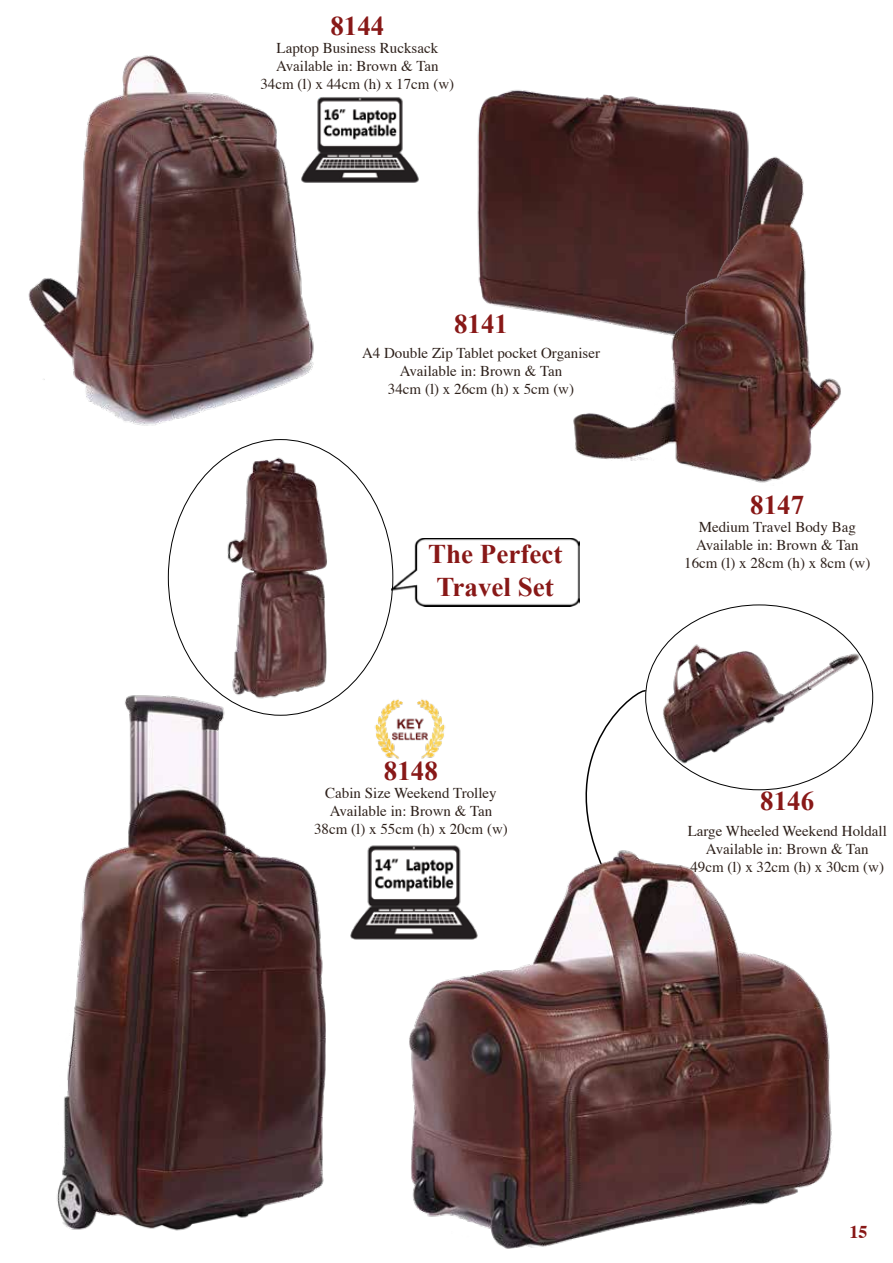
<style>
.page{position:relative;width:893px;height:1263px;background:#fff}
.page>*{position:absolute;margin:0;border:0;box-sizing:border-box;transform-origin:0 0}
.t1{font:700 27px/32.4px "Times New Roman";color:#881817;text-align:center}
.t2{font:700 18px "Times";color:#881817}
.t3{font:15px/18px "Times";color:#2d201a;text-align:center}
</style>
<div class="page">
<img style="left:477px;top:90px;width:271px;height:223px">
<img style="left:28px;top:55px;width:327px;height:418px">
<img style="left:546px;top:134px;width:295px;height:349px">
<img style="left:57px;top:613px;width:333px;height:618px">
<img style="left:299px;top:92px;width:120px;height:94px">
<img style="left:348px;top:840px;width:36px;height:103px">
<img style="left:207px;top:446px;width:143px;height:260px">
<img style="left:392px;top:539px;width:188px;height:67px">
<img style="left:658px;top:639px;width:204px;height:129px">
<svg style="left:585px;top:686px;width:63px;height:135px"></svg>
<img style="left:384px;top:821px;width:448px;height:428px">
<img style="left:351px;top:677px;width:94px;height:124px">
<h1 class="t1" style="left:330px;top:9px;width:55px">8144</h1>
<p class="t3" style="left:260px;top:38px;width:195px">Laptop Business Rucksack<br>Available in: Brown &amp; Tan<br>34cm (l) x 44cm (h) x 17cm (w)</p>
<h1 class="t1" style="left:454px;top:306px;width:55px">8141</h1>
<p class="t3" style="left:362px;top:343px;width:239px">A4 Double Zip Tablet pocket Organiser<br>Available in: Brown &amp; Tan<br>34cm (l) x 26cm (h) x 5cm (w)</p>
<h1 class="t1" style="left:428px;top:537px;width:136px">The Perfect<br>Travel Set</h1>
<h1 class="t1" style="left:384px;top:754px;width:56px">8148</h1>
<p class="t3" style="left:314px;top:783px;width:195px">Cabin Size Weekend Trolley<br>Available in: Brown &amp; Tan<br>38cm (l) x 55cm (h) x 20cm (w)</p>
<h1 class="t1" style="left:750px;top:488px;width:55px">8147</h1>
<p class="t3" style="left:684px;top:517px;width:188px">Medium Travel Body Bag<br>Available in: Brown &amp; Tan<br>16cm (l) x 28cm (h) x 8cm (w)</p>
<h1 class="t1" style="left:760px;top:784px;width:55px">8146</h1>
<p class="t3" style="left:688px;top:820px;width:201px">Large Wheeled Weekend Holdall<br>Available in: Brown &amp; Tan<br>49cm (l) x 32cm (h) x 30cm (w)</p>
<p class="t2" style="left:849px;top:1214px;width:19px">15</p>
</div>
